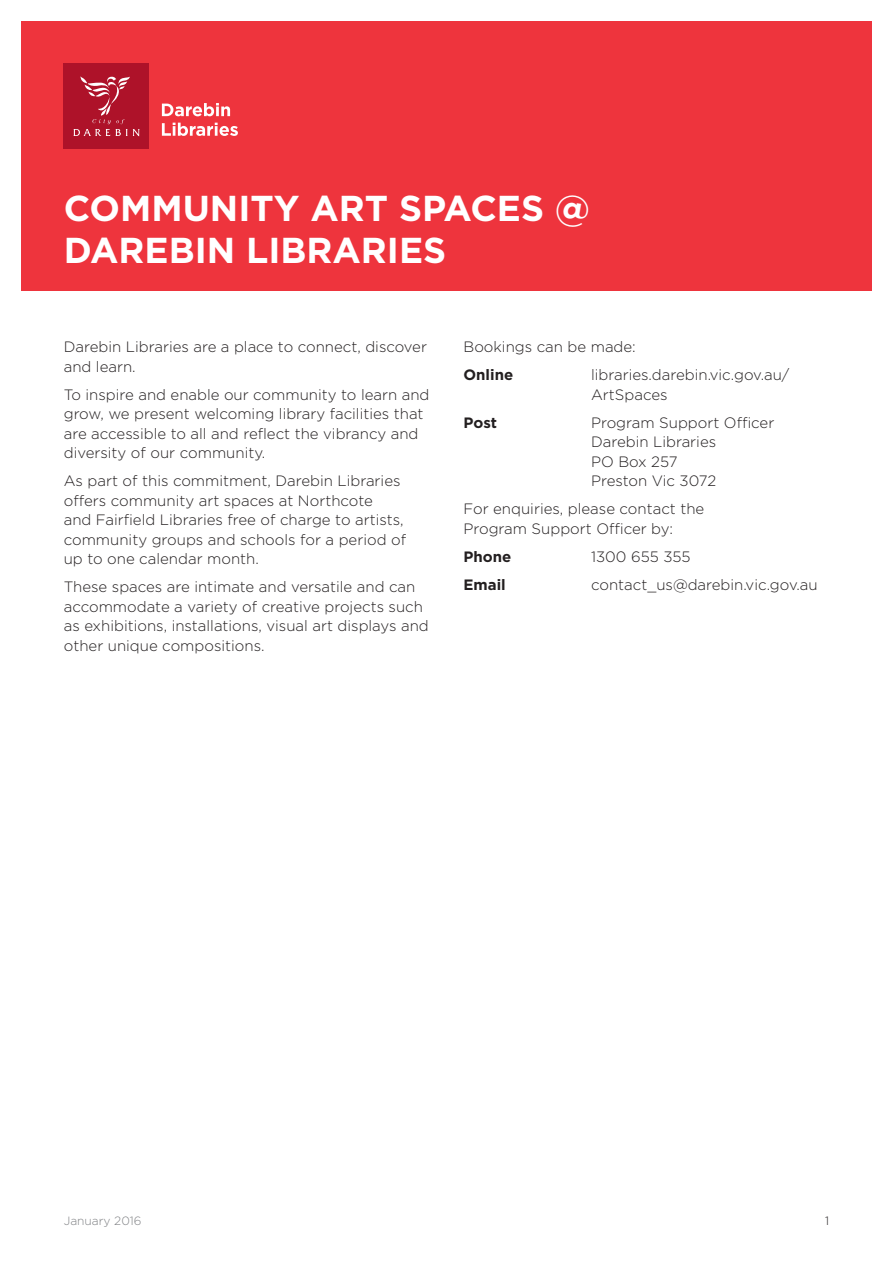
<style>
.page{position:relative;width:893px;height:1263px;background:#fff}
.page>*{position:absolute;margin:0;border:0;box-sizing:border-box;transform-origin:0 0}
.SubHeading_L1{font:700 36px/42px "Gotham";color:#fff}
.Body{font:300 15px/19.5px "Gotham";color:#231f20}
.Body-2{font:700 15px "Gotham";color:#231f20}
.t1{font:300 12px "Gotham";color:#808285}
.t2{font:300 12px "Gotham";color:#231f20}
</style>
<div class="page">
<div style="left:21px;top:21px;width:851px;height:270px;background:#ee343d"></div>
<div style="left:64px;top:64px;width:85px;height:85px;background:#ae1229"></div>
<svg style="left:73px;top:76px;width:67px;height:60px"></svg>
<svg style="left:162px;top:103px;width:68px;height:13px"></svg>
<svg style="left:162px;top:123px;width:76px;height:13px"></svg>
<p class="SubHeading_L1" style="left:64px;top:187px;width:528px">COMMUNITY ART SPACES @<br>DAREBIN LIBRARIES</p>
<p class="Body" style="left:64px;top:337px;width:365px">Darebin Libraries are a place to connect, discover and learn.</p>
<p class="Body" style="left:64px;top:384px;width:367px">To inspire and enable our community to learn and grow, we present welcoming library facilities that are accessible to all and reflect the vibrancy and diversity of our community.</p>
<p class="Body" style="left:64px;top:471px;width:344px">As part of this commitment, Darebin Libraries offers community art spaces at Northcote<br>and Fairfield Libraries free of charge to artists, community groups and schools for a period of up to one calendar month.</p>
<p class="Body" style="left:64px;top:577px;width:366px">These spaces are intimate and versatile and can accommodate a variety of creative projects such as exhibitions, installations, visual art displays and other unique compositions.</p>
<p class="Body" style="left:463px;top:337px;width:174px">Bookings can be made:</p>
<p class="Body-2" style="left:463px;top:365px;width:51px">Online</p>
<p class="Body" style="left:591px;top:365px;width:200px">libraries.darebin.vic.gov.au/<br>ArtSpaces</p>
<p class="Body-2" style="left:463px;top:412px;width:35px">Post</p>
<p class="Body" style="left:591px;top:412px;width:185px">Program Support Officer<br>Darebin Libraries<br>PO Box 257<br>Preston Vic 3072</p>
<p class="Body" style="left:463px;top:499px;width:242px">For enquiries, please contact the<br>Program Support Officer by:</p>
<p class="Body-2" style="left:463px;top:546px;width:49px">Phone</p>
<p class="Body" style="left:591px;top:546px;width:101px">1300 655 355</p>
<p class="Body-2" style="left:463px;top:574px;width:44px">Email</p>
<p class="Body" style="left:591px;top:574px;width:228px">contact_us@darebin.vic.gov.au</p>
<p class="t1" style="left:64px;top:1213px;width:79px">January 2016</p>
<p class="t2" style="left:825px;top:1213px;width:6px">1</p>
</div>
